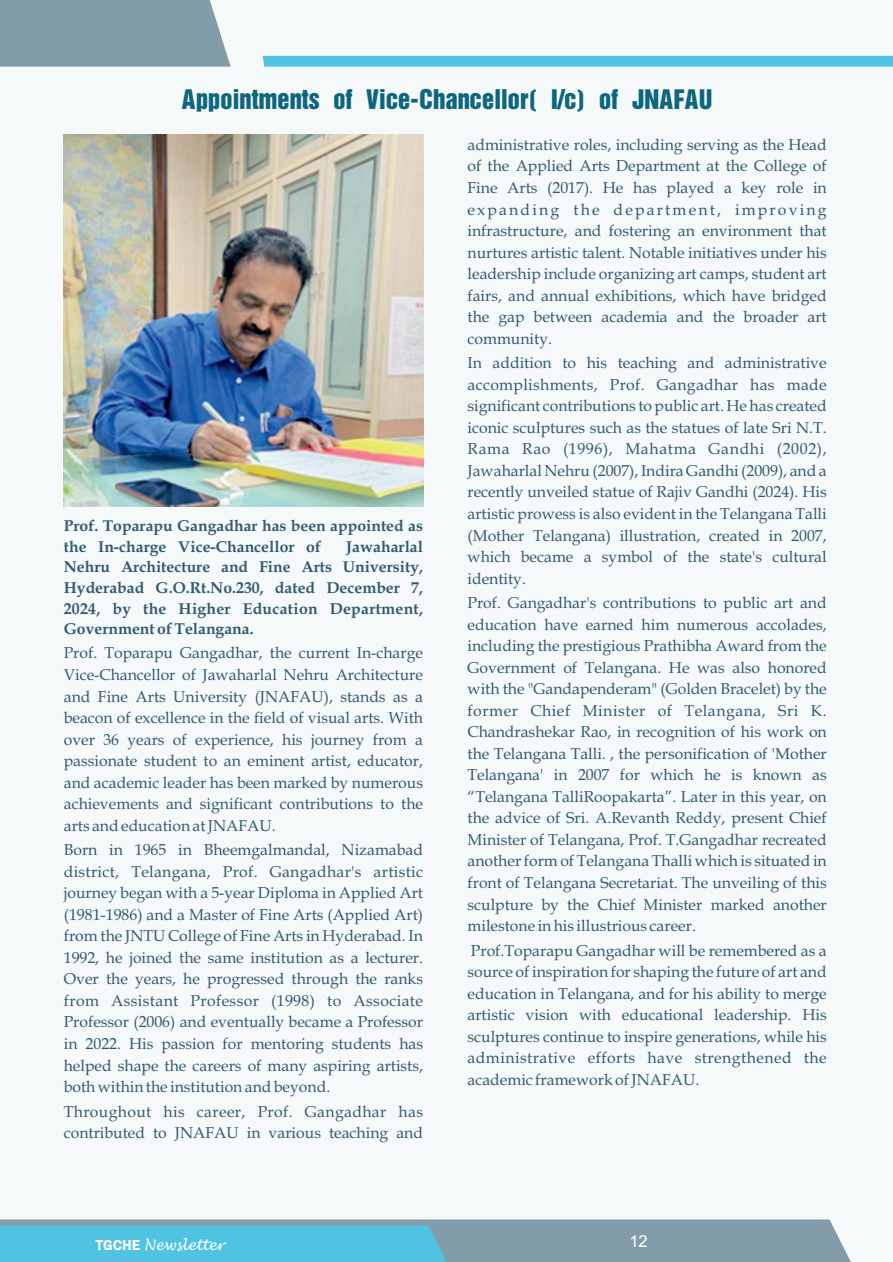
<style>
.page{position:relative;width:893px;height:1262px;background:#fff}
.page>*{position:absolute;margin:0;border:0;box-sizing:border-box;transform-origin:0 0}
.t1{font:27px "Helvetica Roman Semi B";color:#0d667d}
.t2{font:16.5px "Arial";color:#fff}
.t3{font:15.75px/21.6px "Book Antiqua";color:#325a6d;text-align:justify}
.t4{font:700 15.75px/20.5px "Book Antiqua";color:#325a6d}
.t5{font:italic 14.25px "Lucida Handwriting";color:#fff}
.s1{font-family:"Franklin Gothic";font-weight:600;font-style:normal;font-size:15px}
</style>
<div class="page">
<div style="left:0;top:0;width:892px;height:1261px;background:#f5f9fa"></div>
<svg style="left:0;top:1219px;width:850px;height:42px;background:#6faec3"></svg>
<div style="left:0;top:0;width:231px;height:67px;background:#839ca9"></div>
<svg style="left:262px;top:56px;width:630px;height:11px;background:#55c4e3"></svg>
<img style="left:64px;top:135px;width:359px;height:371px">
<h1 class="t1" style="left:182px;top:89px;width:532px">Appointments of Vice-Chancellor( I/c) of JNAFAU</h1>
<p class="t4" style="left:64px;top:517px;width:361px">Prof. Toparapu Gangadhar has been appointed as the In-charge Vice-Chancellor of</p>
<p class="t4" style="left:64px;top:538px;width:361px;text-align:justify;text-indent:282px">Jawaharlal Nehru Architecture and Fine Arts University, Hyderabad G.O.Rt.No.230, dated December 7, 2024, by the Higher Education Department, Government of Telangana.</p>
<p class="t3" style="left:64px;top:644px;width:361px">Prof. Toparapu Gangadhar, the current In-charge Vice-Chancellor of Jawaharlal Nehru Architecture and Fine Arts University (JNAFAU), stands as a beacon of excellence in the field of visual arts. With over 36 years of experience, his journey from a passionate student to an eminent artist, educator, and academic leader has been marked by numerous achievements and significant contributions to the arts and education at JNAFAU.</p>
<p class="t3" style="left:64px;top:841px;width:361px">Born in 1965 in Bheemgalmandal, Nizamabad district, Telangana, Prof. Gangadhar's artistic journey began with a 5-year Diploma in Applied Art (1981-1986) and a Master of Fine Arts (Applied Art) from the JNTU College of Fine Arts in Hyderabad. In 1992, he joined the same institution as a lecturer.<br>Over the years, he progressed through the ranks from Assistant Professor (1998) to Associate Professor (2006) and eventually became a Professor in 2022. His passion for mentoring students has helped shape the careers of many aspiring artists, both within the institution and beyond.</p>
<p class="t3" style="left:64px;top:1102px;width:361px">Throughout his career, Prof. Gangadhar has contributed to JNAFAU in various teaching and</p>
<p class="t3" style="left:467px;top:136px;width:361px">administrative roles, including serving as the Head of the Applied Arts Department at the College of Fine Arts (2017). He has played a key role in expanding the department, improving infrastructure, and fostering an environment that nurtures artistic talent. Notable initiatives under his leadership include organizing art camps, student art fairs, and annual exhibitions, which have bridged the gap between academia and the broader art community.</p>
<p class="t3" style="left:467px;top:354px;width:361px">In addition to his teaching and administrative accomplishments, Prof. Gangadhar has made significant contributions to public art. He has created iconic sculptures such as the statues of late Sri N.T.<br>Rama Rao (1996), Mahatma Gandhi (2002), Jawaharlal Nehru (2007), Indira Gandhi (2009), and a recently unveiled statue of Rajiv Gandhi (2024). His artistic prowess is also evident in the Telangana Talli (Mother Telangana) illustration, created in 2007, which became a symbol of the state's cultural identity.</p>
<p class="t3" style="left:467px;top:593px;width:361px">Prof. Gangadhar's contributions to public art and education have earned him numerous accolades, including the prestigious Prathibha Award from the Government of Telangana. He was also honored with the "Gandapenderam" (Golden Bracelet) by the former Chief Minister of Telangana, Sri K.<br>Chandrashekar Rao, in recognition of his work on the Telangana Talli. , the personification of 'Mother Telangana' in 2007 for which he is known as “Telangana TalliRoopakarta”. Later in this year, on the advice of Sri. A.Revanth Reddy, present Chief Minister of Telangana, Prof. T.Gangadhar recreated another form of Telangana Thalli which is situated in front of Telangana Secretariat. The unveiling of this sculpture by the Chief Minister marked another milestone in his illustrious career.</p>
<p class="t3" style="left:467px;top:941px;width:361px">Prof.Toparapu Gangadhar will be remembered as a source of inspiration for shaping the future of art and education in Telangana, and for his ability to merge artistic vision with educational leadership. His sculptures continue to inspire generations, while his administrative efforts have strengthened the academic framework of JNAFAU.</p>
<p class="t5" style="left:96px;top:1237px;width:130px"><span class="s1">TGCHE</span> Newsletter</p>
<p class="t2" style="left:629px;top:1231px;width:20px">12</p>
</div>
